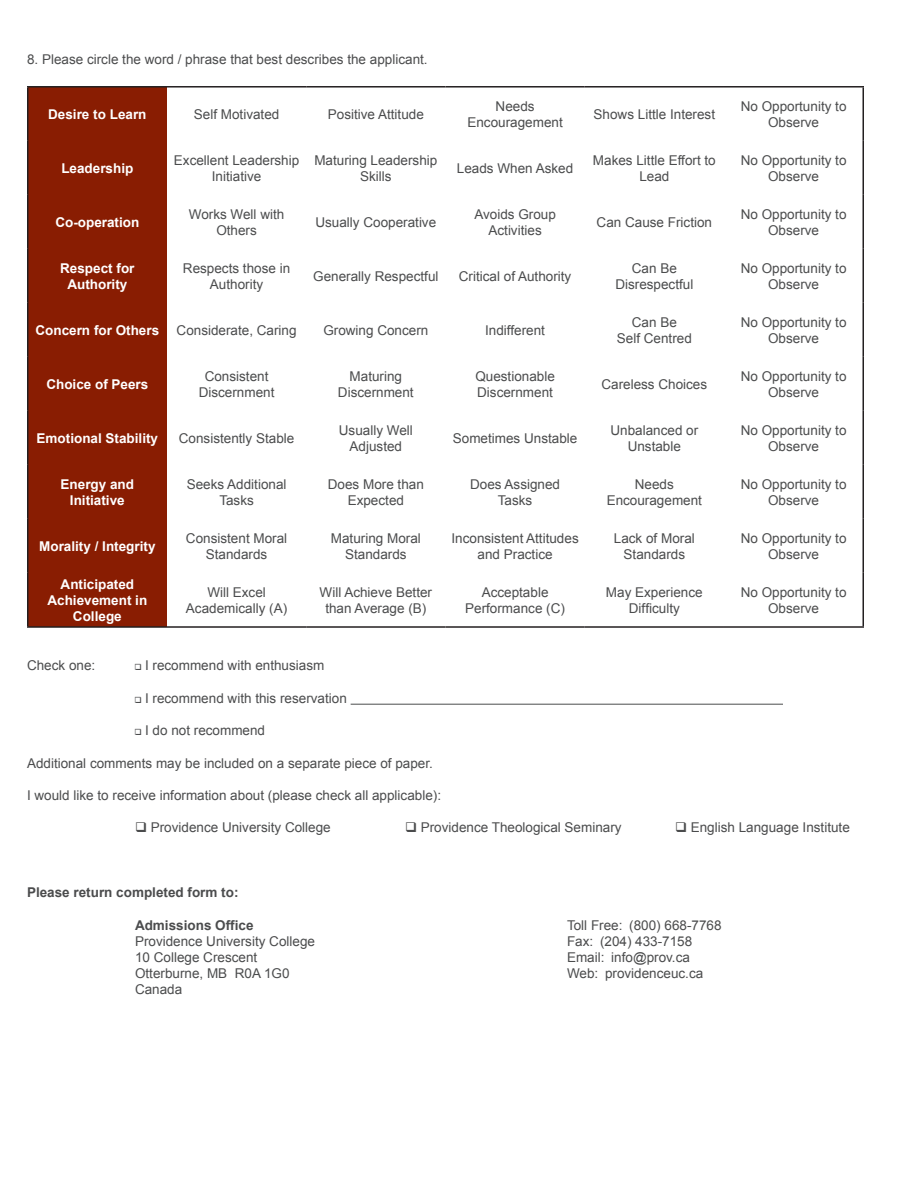
<style>
.page{position:relative;width:918px;height:1188px;background:#fff}
.page>*{position:absolute;margin:0;border:0;box-sizing:border-box;transform-origin:0 0}
.t1{font:13.5px/16.2px "Arial";color:#4b4c4d;text-align:center}
.t2{font:700 13.5px/16.2px "Arial";color:#fff;text-align:center}
.t3{font:700 13.5px "Arial";color:#4b4c4d}
</style>
<div class="page">
<hr style="left:351px;top:704px;width:432px;height:1px;background:#4b4c4d">
<div style="left:28px;top:88px;width:139px;height:538px;background:#891d02"></div>
<hr style="left:27px;top:86px;width:140px;height:2px;background:#231f20">
<hr style="left:27px;top:88px;width:1px;height:53px;background:#231f20">
<hr style="left:167px;top:86px;width:139px;height:2px;background:#231f20">
<hr style="left:306px;top:86px;width:139px;height:2px;background:#231f20">
<hr style="left:446px;top:86px;width:139px;height:2px;background:#231f20">
<hr style="left:585px;top:86px;width:139px;height:2px;background:#231f20">
<hr style="left:724px;top:86px;width:140px;height:2px;background:#231f20">
<hr style="left:862px;top:88px;width:2px;height:53px;background:#231f20">
<hr style="left:27px;top:141px;width:1px;height:54px;background:#231f20">
<hr style="left:862px;top:141px;width:2px;height:54px;background:#231f20">
<hr style="left:27px;top:195px;width:1px;height:54px;background:#231f20">
<hr style="left:862px;top:195px;width:2px;height:54px;background:#231f20">
<hr style="left:27px;top:249px;width:1px;height:54px;background:#231f20">
<hr style="left:862px;top:249px;width:2px;height:54px;background:#231f20">
<hr style="left:27px;top:303px;width:1px;height:54px;background:#231f20">
<hr style="left:862px;top:303px;width:2px;height:54px;background:#231f20">
<hr style="left:27px;top:357px;width:1px;height:54px;background:#231f20">
<hr style="left:862px;top:357px;width:2px;height:54px;background:#231f20">
<hr style="left:27px;top:411px;width:1px;height:54px;background:#231f20">
<hr style="left:862px;top:411px;width:2px;height:54px;background:#231f20">
<hr style="left:27px;top:465px;width:1px;height:54px;background:#231f20">
<hr style="left:862px;top:465px;width:2px;height:54px;background:#231f20">
<hr style="left:27px;top:519px;width:1px;height:54px;background:#231f20">
<hr style="left:862px;top:519px;width:2px;height:54px;background:#231f20">
<hr style="left:27px;top:573px;width:1px;height:53px;background:#231f20">
<hr style="left:862px;top:573px;width:2px;height:53px;background:#231f20">
<hr style="left:27px;top:626px;width:140px;height:2px;background:#231f20">
<hr style="left:167px;top:626px;width:139px;height:2px;background:#231f20">
<hr style="left:306px;top:626px;width:139px;height:2px;background:#231f20">
<hr style="left:446px;top:626px;width:139px;height:2px;background:#231f20">
<hr style="left:585px;top:626px;width:139px;height:2px;background:#231f20">
<hr style="left:724px;top:626px;width:140px;height:2px;background:#231f20">
<p class="t1" style="left:27px;top:51px;width:402px">8. Please circle the word / phrase that best describes the applicant.</p>
<p class="t2" style="left:48px;top:106px;width:100px">Desire to Learn</p>
<p class="t1" style="left:194px;top:106px;width:87px">Self Motivated</p>
<p class="t1" style="left:328px;top:106px;width:98px">Positive Attitude</p>
<p class="t1" style="left:467px;top:98px;width:97px">Needs<br>Encouragement</p>
<p class="t1" style="left:594px;top:106px;width:123px">Shows Little Interest</p>
<p class="t1" style="left:741px;top:98px;width:107px">No Opportunity to<br>Observe</p>
<p class="t2" style="left:61px;top:160px;width:74px">Leadership</p>
<p class="t1" style="left:174px;top:152px;width:127px">Excellent Leadership<br>Initiative</p>
<p class="t1" style="left:314px;top:152px;width:125px">Maturing Leadership<br>Skills</p>
<p class="t1" style="left:457px;top:160px;width:118px">Leads When Asked</p>
<p class="t1" style="left:593px;top:152px;width:124px">Makes Little Effort to<br>Lead</p>
<p class="t1" style="left:741px;top:152px;width:107px">No Opportunity to<br>Observe</p>
<p class="t2" style="left:55px;top:214px;width:85px">Co-operation</p>
<p class="t1" style="left:189px;top:206px;width:97px">Works Well with<br>Others</p>
<p class="t1" style="left:315px;top:214px;width:122px">Usually Cooperative</p>
<p class="t1" style="left:474px;top:206px;width:83px">Avoids Group<br>Activities</p>
<p class="t1" style="left:597px;top:214px;width:117px">Can Cause Friction</p>
<p class="t1" style="left:741px;top:206px;width:107px">No Opportunity to<br>Observe</p>
<p class="t2" style="left:60px;top:260px;width:76px">Respect for<br>Authority</p>
<p class="t1" style="left:183px;top:260px;width:109px">Respects those in<br>Authority</p>
<p class="t1" style="left:313px;top:268px;width:127px">Generally Respectful</p>
<p class="t1" style="left:459px;top:268px;width:114px">Critical of Authority</p>
<p class="t1" style="left:615px;top:260px;width:80px">Can Be<br>Disrespectful</p>
<p class="t1" style="left:741px;top:260px;width:107px">No Opportunity to<br>Observe</p>
<p class="t2" style="left:35px;top:322px;width:125px">Concern for Others</p>
<p class="t1" style="left:177px;top:322px;width:122px">Considerate, Caring</p>
<p class="t1" style="left:323px;top:322px;width:107px">Growing Concern</p>
<p class="t1" style="left:485px;top:322px;width:61px">Indifferent</p>
<p class="t1" style="left:617px;top:314px;width:77px">Can Be<br>Self Centred</p>
<p class="t1" style="left:741px;top:314px;width:107px">No Opportunity to<br>Observe</p>
<p class="t2" style="left:46px;top:376px;width:104px">Choice of Peers</p>
<p class="t1" style="left:199px;top:368px;width:77px">Consistent<br>Discernment</p>
<p class="t1" style="left:338px;top:368px;width:77px">Maturing<br>Discernment</p>
<p class="t1" style="left:475px;top:368px;width:81px;text-align:left">Questionable<br>Discernment</p>
<p class="t1" style="left:601px;top:376px;width:107px">Careless Choices</p>
<p class="t1" style="left:741px;top:368px;width:107px">No Opportunity to<br>Observe</p>
<p class="t2" style="left:37px;top:430px;width:123px">Emotional Stability</p>
<p class="t1" style="left:179px;top:430px;width:117px">Consistently Stable</p>
<p class="t1" style="left:339px;top:422px;width:76px">Usually Well<br>Adjusted</p>
<p class="t1" style="left:453px;top:430px;width:126px">Sometimes Unstable</p>
<p class="t1" style="left:610px;top:422px;width:89px">Unbalanced or<br>Unstable</p>
<p class="t1" style="left:741px;top:422px;width:107px">No Opportunity to<br>Observe</p>
<p class="t2" style="left:61px;top:476px;width:75px">Energy and<br>Initiative</p>
<p class="t1" style="left:187px;top:476px;width:101px">Seeks Additional<br>Tasks</p>
<p class="t1" style="left:328px;top:476px;width:98px">Does More than<br>Expected</p>
<p class="t1" style="left:470px;top:476px;width:92px">Does Assigned<br>Tasks</p>
<p class="t1" style="left:607px;top:476px;width:97px">Needs<br>Encouragement</p>
<p class="t1" style="left:741px;top:476px;width:107px">No Opportunity to<br>Observe</p>
<p class="t2" style="left:39px;top:538px;width:118px">Morality / Integrity</p>
<p class="t1" style="left:186px;top:530px;width:103px">Consistent Moral<br>Standards</p>
<p class="t1" style="left:331px;top:530px;width:92px">Maturing Moral<br>Standards</p>
<p class="t1" style="left:452px;top:530px;width:129px">Inconsistent Attitudes and Practice</p>
<p class="t1" style="left:614px;top:530px;width:83px">Lack of Moral<br>Standards</p>
<p class="t1" style="left:741px;top:530px;width:107px">No Opportunity to<br>Observe</p>
<p class="t2" style="left:47px;top:576px;width:101px">Anticipated<br>Achievement in<br>College</p>
<p class="t1" style="left:186px;top:584px;width:103px">Will Excel<br>Academically (A)</p>
<p class="t1" style="left:320px;top:584px;width:114px">Will Achieve Better than Average (B)</p>
<p class="t1" style="left:465px;top:584px;width:101px">Acceptable<br>Performance (C)</p>
<p class="t1" style="left:606px;top:584px;width:98px">May Experience<br>Difficulty</p>
<p class="t1" style="left:741px;top:584px;width:107px">No Opportunity to<br>Observe</p>
<p class="t1" style="left:27px;top:658px;width:70px">Check one:</p>
<p class="t1" style="left:145px;top:658px;width:181px">I recommend with enthusiasm</p>
<p class="t1" style="left:145px;top:690px;width:203px">I recommend with this reservation</p>
<p class="t1" style="left:145px;top:722px;width:122px">I do not recommend</p>
<p class="t1" style="left:27px;top:755px;width:407px">Additional comments may be included on a separate piece of paper.</p>
<p class="t1" style="left:27px;top:787px;width:416px">I would like to receive information about (please check all applicable):</p>
<p class="t1" style="left:135px;top:820px;width:197px">❑ Providence University College</p>
<p class="t1" style="left:405px;top:820px;width:218px">❑ Providence Theological Seminary</p>
<p class="t1" style="left:675px;top:820px;width:176px">❑ English Language Institute</p>
<p class="t3" style="left:27px;top:883px;width:213px">Please return completed form to:</p>
<p class="t3" style="left:135px;top:916px;width:120px">Admissions Office</p>
<p class="t1" style="left:567px;top:917px;width:156px">Toll Free: (800) 668-7768</p>
<p class="t1" style="left:135px;top:933px;width:182px">Providence University College</p>
<p class="t1" style="left:567px;top:933px;width:127px">Fax: (204) 433-7158</p>
<p class="t1" style="left:135px;top:949px;width:124px">10 College Crescent</p>
<p class="t1" style="left:567px;top:949px;width:124px">Email: info@prov.ca</p>
<p class="t1" style="left:135px;top:965px;width:156px">Otterburne, MB R0A 1G0</p>
<p class="t1" style="left:567px;top:965px;width:138px">Web: providenceuc.ca</p>
<p class="t1" style="left:135px;top:982px;width:49px">Canada</p>
</div>
